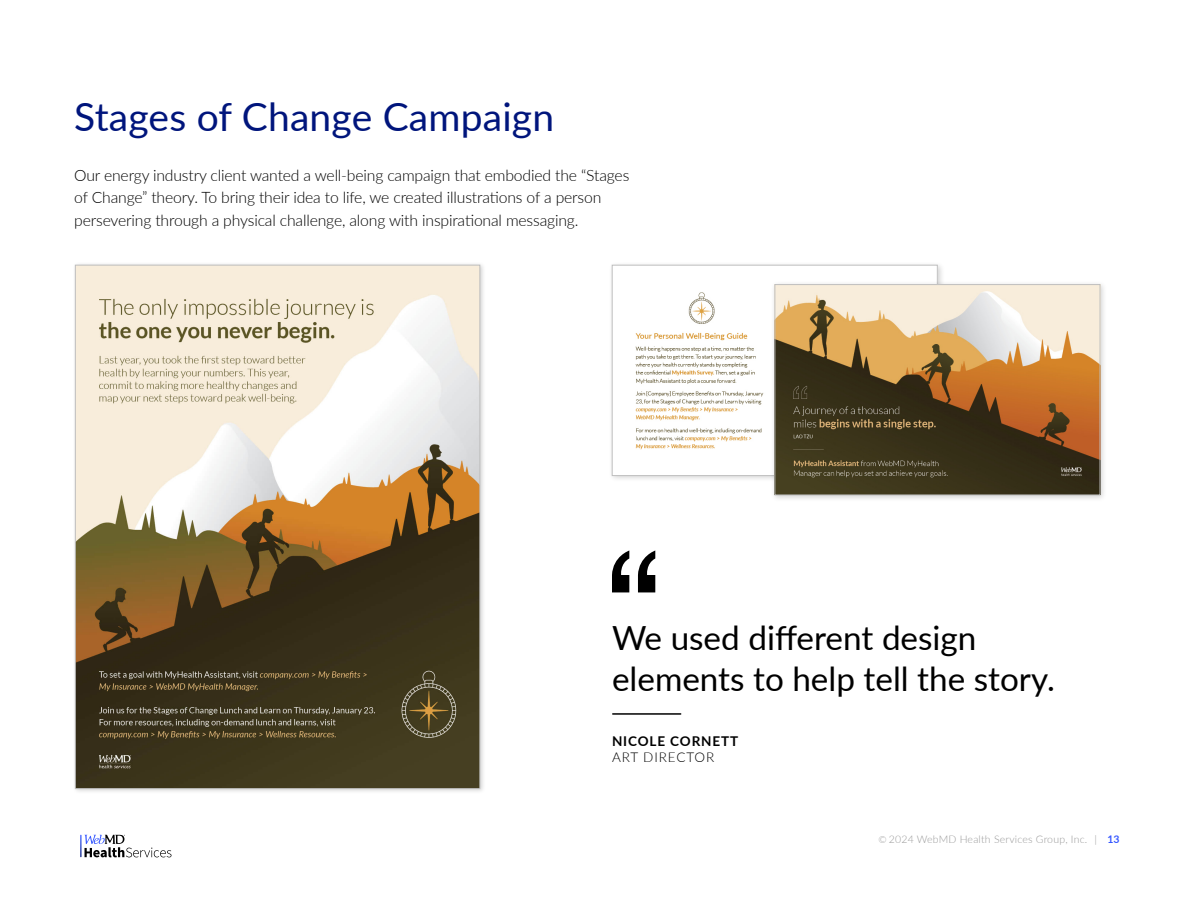
<style>
.page{position:relative;width:1200px;height:900px;background:#fff}
.page>*{position:absolute;margin:0;border:0;box-sizing:border-box;transform-origin:0 0}
.t1{font:39px "Lato";letter-spacing:.005em;color:#00157c}
.Pull-quote{font:33.3px/41px "Lato";color:#000}
.Body_-_10_5_15{font:300 15.75px/22.5px "Lato";letter-spacing:-.01em;color:#000}
.Subhead_1_-_blue_caps{font:700 13.5px "Lato";letter-spacing:.065em;color:#000}
.Subhead_1_-_blue_caps-2{font:300 13.5px "Lato";letter-spacing:.065em;color:#000}
.t2{font:300 10.5px "Lato";letter-spacing:.02em;color:#999}
.s1{font-size:9.75px}
.s2{font-weight:700;color:#3557ff}
</style>
<div class="page">
<svg style="left:80px;top:835px;width:2px;height:22px"></svg>
<svg style="left:84px;top:835px;width:88px;height:22px"></svg>
<div style="left:72px;top:262px;width:414px;height:533px;background:#000;opacity:.18"></div>
<img style="left:77px;top:267px;width:401px;height:520px">
<hr style="left:613px;top:713px;width:68px;height:2px;background:#000">
<svg style="left:612px;top:550px;width:43px;height:42px"></svg>
<div style="left:608px;top:261px;width:337px;height:222px;background:#000;opacity:.18"></div>
<img style="left:614px;top:267px;width:322px;height:207px">
<div style="left:612px;top:265px;width:326px;height:211px;border:1px solid #bfbfbf"></div>
<div style="left:770px;top:280px;width:337px;height:222px;background:#000;opacity:.18"></div>
<img style="left:777px;top:286px;width:321px;height:207px">
<div style="left:775px;top:284px;width:325px;height:211px;border:1px solid #bfbfbf"></div>
<p class="t1" style="left:74px;top:89px;width:481px">Stages of Change Campaign</p>
<p class="Body_-_10_5_15" style="left:74px;top:163px;width:557px">Our energy industry client wanted a well-being campaign that embodied the “Stages of Change” theory. To bring their idea to life, we created illustrations of a person persevering through a physical challenge, along with inspirational messaging.</p>
<p class="Pull-quote" style="left:612px;top:616px;width:444px">We used different design elements to help tell the story.</p>
<p class="Subhead_1_-_blue_caps" style="left:612px;top:731px;width:128px">NICOLE CORNETT</p>
<p class="Subhead_1_-_blue_caps-2" style="left:612px;top:748px;width:104px">ART DIRECTOR</p>
<p class="t2" style="left:879px;top:832px;width:243px"><span class="s1">©</span> 2024 WebMD Health Services Group, Inc. | <span class="s2">13</span></p>
</div>
